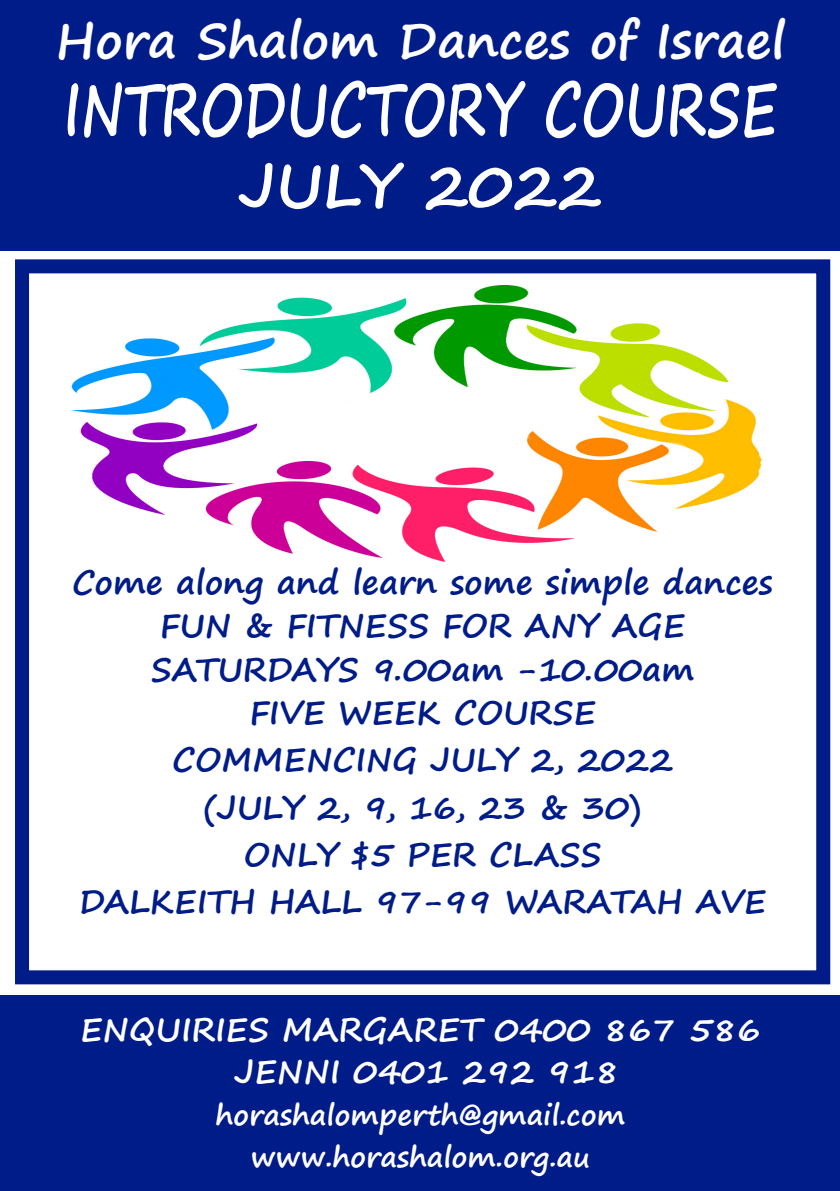
<style>
.page{position:relative;width:840px;height:1191px;background:#fff}
.page>*{position:absolute;margin:0;border:0;box-sizing:border-box;transform-origin:0 0}
.t1{font:700 73px "Segoe Print";color:#fff;scale:.74 1}
.t2{font:700 60px "Segoe Print";color:#fff}
.t3{font:700 48.6px "Segoe Print";color:#fff}
.t4{font:700 32.4px "Segoe Print";color:#001c88}
.t5{font:700 32.4px/42px "Segoe Print";color:#fff;text-align:center}
.t6{font:700 28px "Segoe Print";color:#fff}
</style>
<div class="page">
<div style="left:15px;top:259px;width:814px;height:725px;border:14px solid #001c88"></div>
<div style="left:0;top:0;width:839px;height:251px;background:#001c88"></div>
<div style="left:0;top:995px;width:839px;height:196px;background:#001c88"></div>
<img style="left:71px;top:285px;width:692px;height:276px">
<p class="t3" style="left:56px;top:-4px;width:730px">Hora Shalom Dances of Israel</p>
<p class="t1" style="left:63px;top:42px;width:965px">INTRODUCTORY COURSE</p>
<p class="t2" style="left:239px;top:131px;width:363px">JULY 2022</p>
<p class="t4" style="left:72px;top:552px;width:701px">Come along and learn some simple dances</p>
<p class="t4" style="left:160px;top:596px;width:526px">FUN &amp; FITNESS FOR ANY AGE</p>
<p class="t4" style="left:151px;top:639px;width:544px">SATURDAYS 9.00am -10.00am</p>
<p class="t4" style="left:249px;top:683px;width:347px">FIVE WEEK COURSE</p>
<p class="t4" style="left:172px;top:730px;width:502px">COMMENCING JULY 2, 2022</p>
<p class="t4" style="left:204px;top:777px;width:438px">(JULY 2, 9, 16, 23 &amp; 30)</p>
<p class="t4" style="left:244px;top:824px;width:359px">ONLY $5 PER CLASS</p>
<p class="t4" style="left:79px;top:872px;width:688px">DALKEITH HALL 97-99 WARATAH AVE</p>
<p class="t5" style="left:80px;top:1007px;width:681px">ENQUIRIES MARGARET 0400 867 586<br>JENNI 0401 292 918</p>
<p class="t6" style="left:215px;top:1089px;width:411px">horashalomperth@gmail.com</p>
<p class="t6" style="left:250px;top:1131px;width:341px">www.horashalom.org.au</p>
</div>
